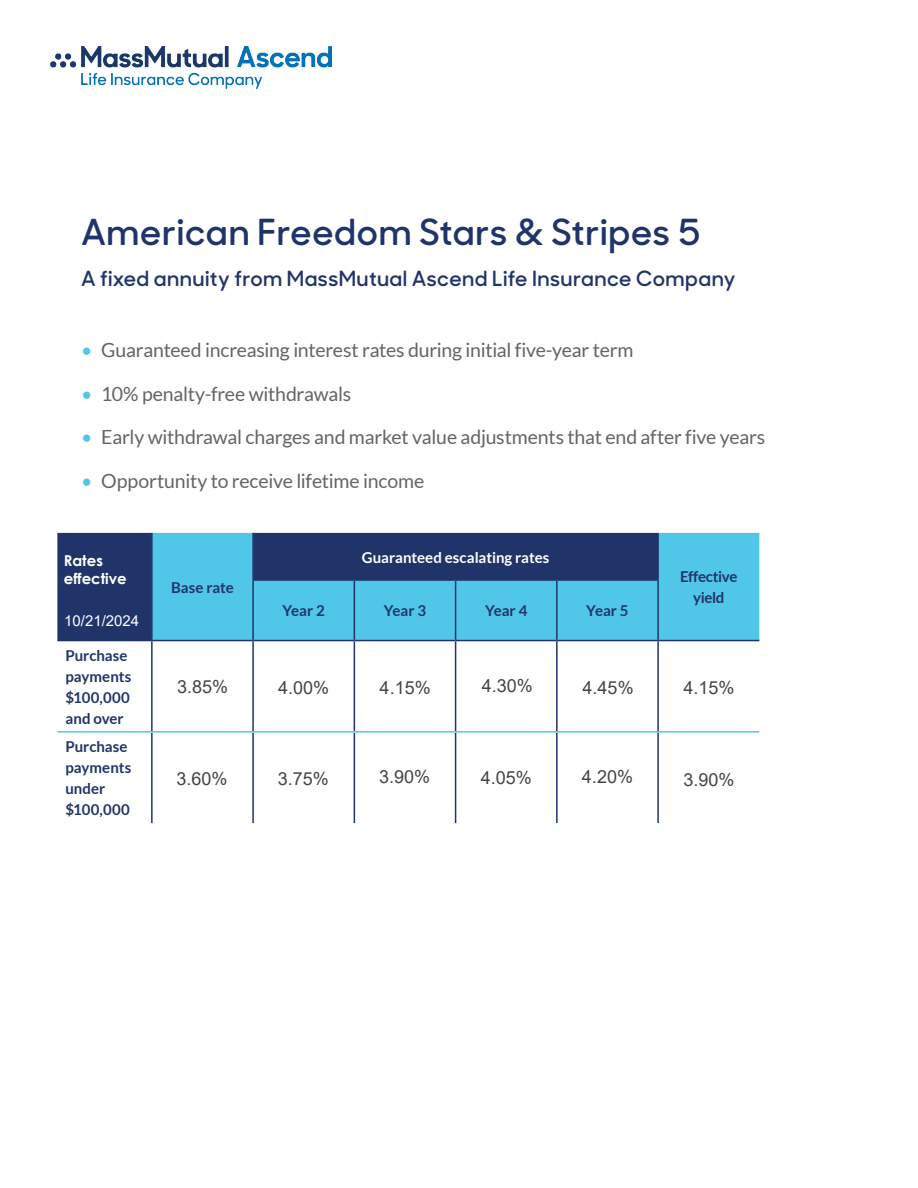
<style>
.page{position:relative;width:918px;height:1188px;background:#fff}
.page>*{position:absolute;margin:0;border:0;box-sizing:border-box;transform-origin:0 0}
.t1{font:600 36px "MM Sharp Sans";letter-spacing:.02em;color:#21346a}
.t2{font:600 21px "MM Sharp Sans";letter-spacing:.02em;color:#21346a}
.t3{font:19.5px "Lato";letter-spacing:-.015em;color:#636466}
.t4{font:18px "Arial";color:#444}
.t5{font:700 15px/21px "Lato";color:#21346a}
.t6{font:700 15px "Lato";color:#fff}
.t7{font:700 15px/21px "Lato";letter-spacing:-.025em;color:#21346a;text-align:center}
.t8{font:700 15px/18px "Century Gothic";letter-spacing:-.005em;color:#fff}
.t9{font:15px "Arial";color:#fff}
.s1{color:#50c7e8}
</style>
<div class="page">
<div style="left:57px;top:533px;width:94px;height:107px;background:#21346a"></div>
<svg style="left:153px;top:533px;width:606px;height:107px;background:#429bc2"></svg>
<hr style="left:151px;top:641px;width:2px;height:90px;background:#21346a">
<hr style="left:252px;top:641px;width:2px;height:90px;background:#21346a">
<hr style="left:354px;top:641px;width:1px;height:90px;background:#21346a">
<hr style="left:455px;top:641px;width:1px;height:90px;background:#21346a">
<hr style="left:556px;top:641px;width:2px;height:90px;background:#21346a">
<hr style="left:151px;top:733px;width:2px;height:90px;background:#21346a">
<hr style="left:252px;top:733px;width:2px;height:90px;background:#21346a">
<hr style="left:354px;top:733px;width:1px;height:90px;background:#21346a">
<hr style="left:455px;top:733px;width:1px;height:90px;background:#21346a">
<hr style="left:556px;top:733px;width:2px;height:90px;background:#21346a">
<hr style="left:57px;top:731px;width:95px;height:2px;background:#50c7e8">
<hr style="left:152px;top:731px;width:101px;height:2px;background:#50c7e8">
<hr style="left:253px;top:731px;width:101px;height:2px;background:#50c7e8">
<hr style="left:354px;top:731px;width:102px;height:2px;background:#50c7e8">
<hr style="left:456px;top:731px;width:101px;height:2px;background:#50c7e8">
<hr style="left:557px;top:731px;width:101px;height:2px;background:#50c7e8">
<hr style="left:151px;top:533px;width:2px;height:47px;background:#21346a">
<hr style="left:151px;top:580px;width:2px;height:60px;background:#21346a">
<hr style="left:57px;top:640px;width:95px;height:1px;background:#21346a">
<hr style="left:152px;top:640px;width:101px;height:1px;background:#21346a">
<hr style="left:252px;top:533px;width:2px;height:46px;background:#21346a">
<hr style="left:252px;top:579px;width:102px;height:2px;background:#21346a">
<hr style="left:252px;top:581px;width:2px;height:59px;background:#21346a">
<hr style="left:354px;top:579px;width:102px;height:2px;background:#21346a">
<hr style="left:354px;top:581px;width:1px;height:59px;background:#21346a">
<hr style="left:456px;top:579px;width:101px;height:2px;background:#21346a">
<hr style="left:455px;top:581px;width:1px;height:59px;background:#21346a">
<hr style="left:557px;top:579px;width:102px;height:2px;background:#21346a">
<hr style="left:556px;top:581px;width:2px;height:59px;background:#21346a">
<hr style="left:253px;top:640px;width:101px;height:1px;background:#21346a">
<hr style="left:354px;top:640px;width:102px;height:1px;background:#21346a">
<hr style="left:456px;top:640px;width:101px;height:1px;background:#21346a">
<hr style="left:557px;top:640px;width:101px;height:1px;background:#21346a">
<hr style="left:657px;top:533px;width:2px;height:46px;background:#21346a">
<hr style="left:657px;top:581px;width:2px;height:59px;background:#21346a">
<hr style="left:658px;top:640px;width:101px;height:1px;background:#21346a">
<hr style="left:657px;top:641px;width:2px;height:90px;background:#21346a">
<hr style="left:657px;top:733px;width:2px;height:90px;background:#21346a">
<hr style="left:658px;top:731px;width:101px;height:2px;background:#50c7e8">
<img style="left:50px;top:46px;width:281px;height:42px">
<h1 class="t1" style="left:81px;top:204px;width:621px">American Freedom Stars &amp; Stripes 5</h1>
<p class="t2" style="left:81px;top:262px;width:656px">A fixed annuity from MassMutual Ascend Life Insurance Company</p>
<p class="t3" style="left:81px;top:339px;width:554px"><span class="s1">•</span> Guaranteed increasing interest rates during initial five-year term</p>
<p class="t3" style="left:81px;top:383px;width:272px"><span class="s1">•</span> 10% penalty-free withdrawals</p>
<p class="t3" style="left:81px;top:426px;width:686px"><span class="s1">•</span> Early withdrawal charges and market value adjustments that end after five years</p>
<p class="t3" style="left:81px;top:470px;width:345px"><span class="s1">•</span> Opportunity to receive lifetime income</p>
<p class="t8" style="left:64px;top:551px;width:64px">Rates effective</p>
<p class="t9" style="left:64px;top:610px;width:77px">10/21/2024</p>
<p class="t5" style="left:65px;top:645px;width:67px">Purchase payments $100,000 and over</p>
<p class="t5" style="left:65px;top:736px;width:67px">Purchase payments under $100,000</p>
<p class="t5" style="left:171px;top:577px;width:64px">Base rate</p>
<p class="t6" style="left:362px;top:548px;width:189px">Guaranteed escalating rates</p>
<p class="t5" style="left:283px;top:600px;width:44px">Year 2</p>
<p class="t5" style="left:384px;top:600px;width:44px">Year 3</p>
<p class="t5" style="left:485px;top:600px;width:44px">Year 4</p>
<p class="t5" style="left:586px;top:600px;width:44px">Year 5</p>
<p class="t7" style="left:680px;top:566px;width:59px">Effective yield</p>
<p class="t4" style="left:177px;top:675px;width:53px">3.85%</p>
<p class="t4" style="left:278px;top:675px;width:53px">4.00%</p>
<p class="t4" style="left:380px;top:675px;width:53px">4.15%</p>
<p class="t4" style="left:482px;top:674px;width:53px">4.30%</p>
<p class="t4" style="left:583px;top:675px;width:53px">4.45%</p>
<p class="t4" style="left:683px;top:676px;width:53px">4.15%</p>
<p class="t4" style="left:176px;top:766px;width:53px">3.60%</p>
<p class="t4" style="left:278px;top:766px;width:53px">3.75%</p>
<p class="t4" style="left:379px;top:765px;width:53px">3.90%</p>
<p class="t4" style="left:481px;top:765px;width:53px">4.05%</p>
<p class="t4" style="left:582px;top:765px;width:53px">4.20%</p>
<p class="t4" style="left:683px;top:767px;width:53px">3.90%</p>
</div>
